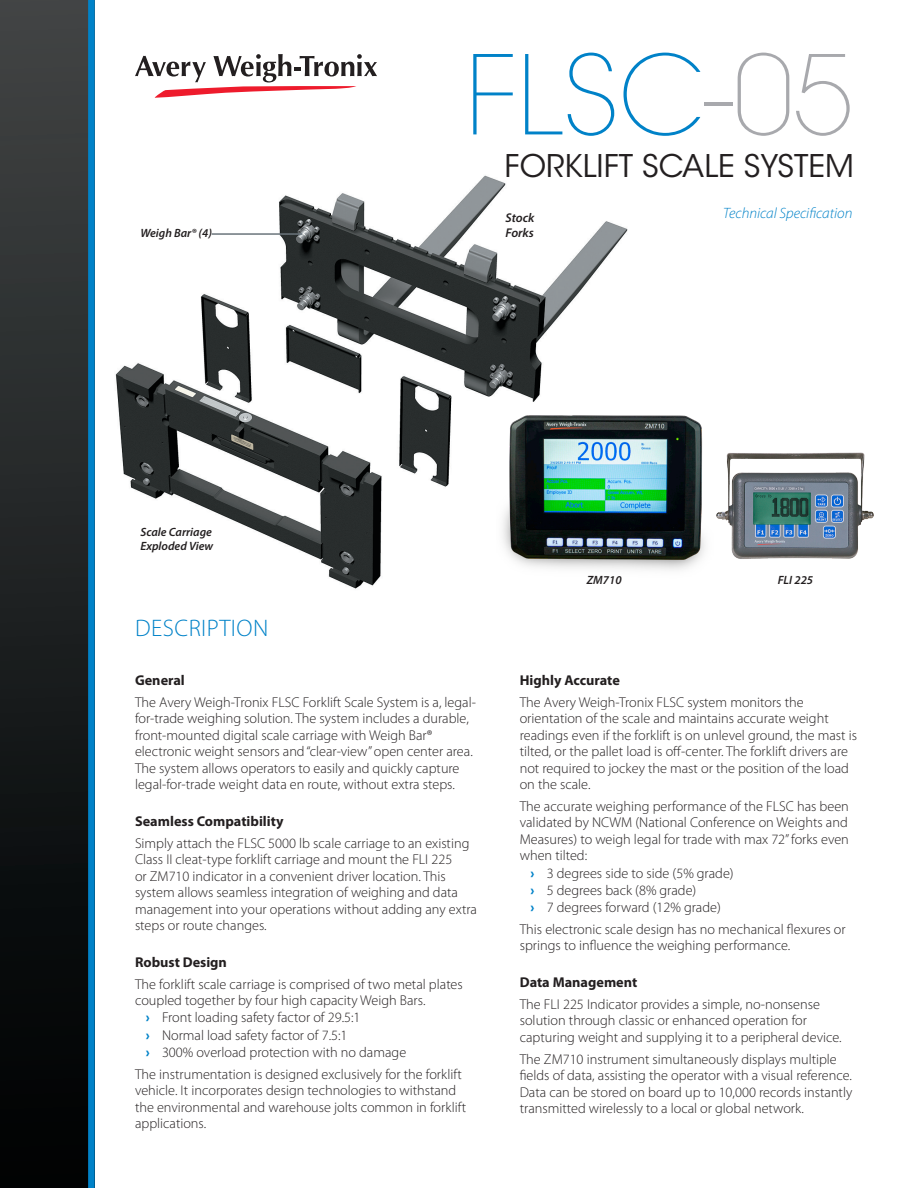
<style>
.page{position:relative;width:918px;height:1188px;background:#fff}
.page>*{position:absolute;margin:0;border:0;box-sizing:border-box;transform-origin:0 0}
.t1{font:200 108.75px "ITC Avant Garde Std";color:#0082c8}
.t2{font:31.05px "ITC Avant Garde Std";color:#231f20}
.t3{font:300 24px "Myriad Pro";letter-spacing:.02em;color:#0082c8}
.t4{font:italic 300 15px "Myriad Pro";color:#0082c8}
.t5{font:300 14.25px/16.5px "Myriad Pro";color:#231f20}
.t6{font:700 14.25px "Myriad Pro";color:#231f20}
.t7{font:italic 600 12.75px/15.3px "Myriad Pro";color:#231f20}
.t8{font:italic 600 12px/14.4px "Myriad Pro";color:#231f20}
.s1{color:#a8a9ad}
.s2{font-weight:900;color:#0082c8}
</style>
<div class="page">
<div style="left:0;top:0;width:94px;height:1188px;background:linear-gradient(to bottom,#424545,#000)"></div>
<svg style="left:135px;top:54px;width:242px;height:44px"></svg>
<div style="left:88px;top:0;width:7px;height:1188px;background:#0082c8"></div>
<img style="left:115px;top:175px;width:513px;height:414px">
<img style="left:716px;top:452px;width:158px;height:107px">
<hr style="left:212px;top:233px;width:90px;height:2px;background:#6a747b">
<img style="left:496px;top:412px;width:209px;height:167px">
<p class="t8" style="left:140px;top:226px;width:73px">Weigh Bar® (4)</p>
<p class="t8" style="left:140px;top:525px;width:74px">Scale Carriage<br>Exploded View</p>
<h3 class="t3" style="left:135px;top:613px;width:135px">DESCRIPTION</h3>
<h1 class="t1" style="left:465px;top:32px;width:391px">FLSC<span class="s1">-05</span></h1>
<h2 class="t2" style="left:505px;top:147px;width:351px">FORKLIFT SCALE SYSTEM</h2>
<p class="t7" style="left:505px;top:210px;width:31px">Stock<br>Forks</p>
<p class="t4" style="left:723px;top:205px;width:131px">Technical Specification</p>
<p class="t8" style="left:587px;top:573px;width:36px">ZM710</p>
<p class="t8" style="left:778px;top:573px;width:37px">FLI 225</p>
<p class="t6" style="left:135px;top:672px;width:51px">General</p>
<p class="t5" style="left:135px;top:693px;width:343px">The Avery Weigh-Tronix FLSC Forklift Scale System is a, legal&shy;for-trade weighing solution. The system includes a durable, front-mounted digital scale carriage with Weigh Bar® electronic weight sensors and “clear-view” open center area.<br>The system allows operators to easily and quickly capture legal-for-trade weight data en route, without extra steps.</p>
<p class="t6" style="left:135px;top:813px;width:150px">Seamless Compatibility</p>
<p class="t5" style="left:135px;top:835px;width:344px">Simply attach the FLSC 5000 lb scale carriage to an existing Class II cleat-type forklift carriage and mount the FLI 225<br>or ZM710 indicator in a convenient driver location. This system allows seamless integration of weighing and data management into your operations without adding any extra steps or route changes.</p>
<p class="t6" style="left:135px;top:954px;width:94px">Robust Design</p>
<p class="t5" style="left:135px;top:976px;width:329px">The forklift scale carriage is comprised of two metal plates</p>
<p class="t5" style="left:135px;top:992px;width:292px">coupled together by four high capacity Weigh Bars.</p>
<p class="t5" style="left:146px;top:1009px;width:216px"><span class="s2">›</span> Front loading safety factor of 29.5:1</p>
<p class="t5" style="left:146px;top:1026px;width:203px"><span class="s2">›</span> Normal load safety factor of 7.5:1</p>
<p class="t5" style="left:146px;top:1044px;width:262px"><span class="s2">›</span> 300% overload protection with no damage</p>
<p class="t5" style="left:135px;top:1065px;width:333px">The instrumentation is designed exclusively for the forklift vehicle. It incorporates design technologies to withstand the environmental and warehouse jolts common in forklift applications.</p>
<p class="t6" style="left:520px;top:672px;width:102px">Highly Accurate</p>
<p class="t5" style="left:520px;top:693px;width:339px">The Avery Weigh-Tronix FLSC system monitors the orientation of the scale and maintains accurate weight readings even if the forklift is on unlevel ground, the mast is tilted, or the pallet load is off-center. The forklift drivers are not required to jockey the mast or the position of the load on the scale.</p>
<p class="t5" style="left:520px;top:798px;width:331px">The accurate weighing performance of the FLSC has been</p>
<p class="t5" style="left:520px;top:814px;width:330px">validated by NCWM (National Conference on Weights and</p>
<p class="t5" style="left:520px;top:831px;width:331px">Measures) to weigh legal for trade with max 72” forks even</p>
<p class="t5" style="left:520px;top:847px;width:69px">when tilted:</p>
<p class="t5" style="left:531px;top:864px;width:205px"><span class="s2">›</span> 3 degrees side to side (5% grade)</p>
<p class="t5" style="left:531px;top:882px;width:167px"><span class="s2">›</span> 5 degrees back (8% grade)</p>
<p class="t5" style="left:531px;top:899px;width:192px"><span class="s2">›</span> 7 degrees forward (12% grade)</p>
<p class="t5" style="left:520px;top:921px;width:327px">This electronic scale design has no mechanical flexures or springs to influence the weighing performance.</p>
<p class="t6" style="left:520px;top:974px;width:119px">Data Management</p>
<p class="t5" style="left:520px;top:996px;width:323px">The FLI 225 Indicator provides a simple, no-nonsense solution through classic or enhanced operation for capturing weight and supplying it to a peripheral device.</p>
<p class="t5" style="left:520px;top:1051px;width:334px">The ZM710 instrument simultaneously displays multiple fields of data, assisting the operator with a visual reference.<br>Data can be stored on board up to 10,000 records instantly transmitted wirelessly to a local or global network.</p>
</div>
